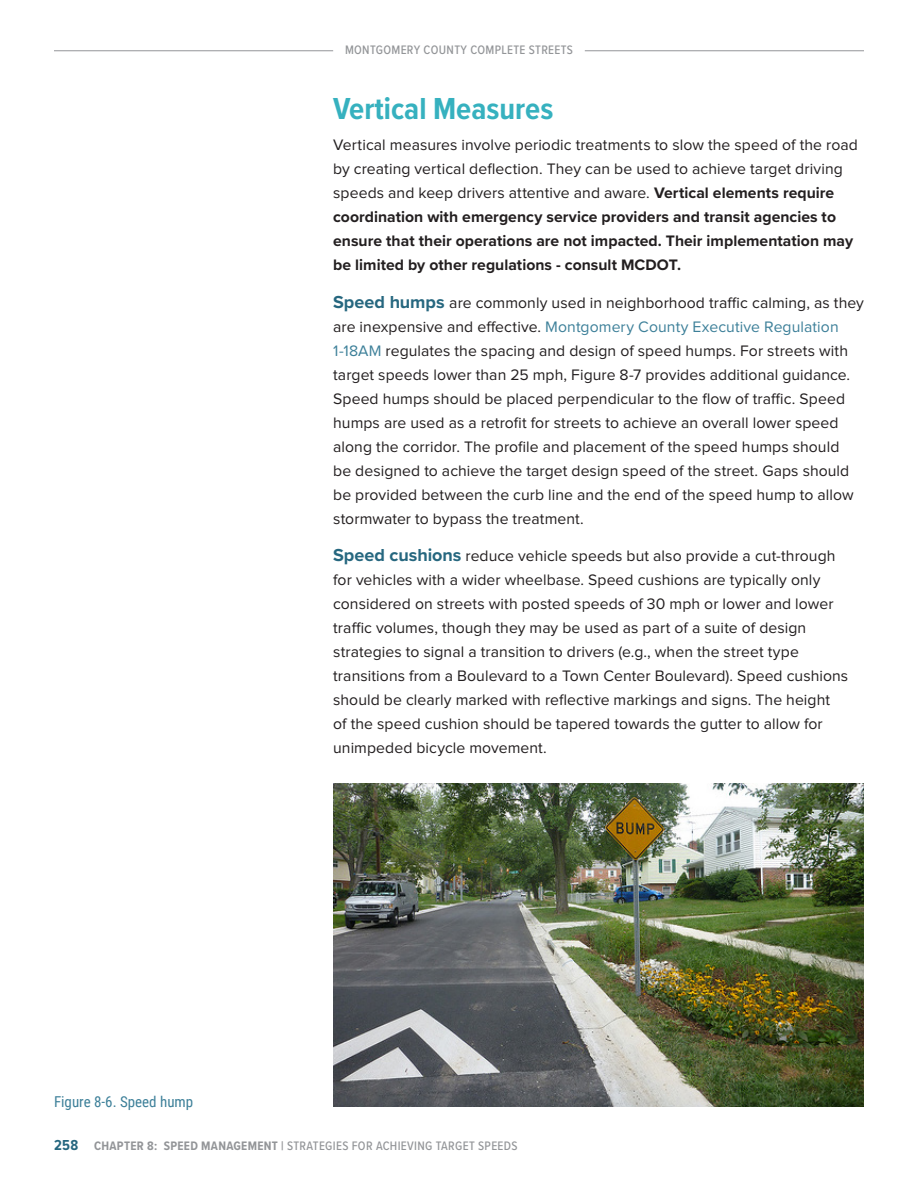
<style>
.page{position:relative;width:918px;height:1188px;background:#fff}
.page>*{position:absolute;margin:0;border:0;box-sizing:border-box;transform-origin:0 0}
.Heading_3{font:700 31.5px "Proxima Nova Cond";color:#36b1bf}
.t1{font:15.75px/24px "Proxima Nova";letter-spacing:.005em;color:#231f20}
.t2{font:700 15.75px/24px "Proxima Nova";color:#231f20}
.t3{font:15px "Roboto Condensed";color:#3d8099}
.t4{font:500 12.75px "Proxima Nova Cond";letter-spacing:.025em;color:#939598}
.t5{font:700 12.75px "Proxima Nova Cond";letter-spacing:.025em;color:#939598}
.s1{font-weight:400}
.s2{font-weight:700;font-size:18px;color:#26677f}
.s3{color:#3d8099}
.s4{font-size:15px;color:#26677f}
.s5{font-weight:700}
</style>
<div class="page">
<hr style="left:54px;top:50px;width:279px;height:1px;background:#939598">
<hr style="left:585px;top:50px;width:279px;height:1px;background:#939598">
<img style="left:333px;top:783px;width:531px;height:324px">
<p class="t4" style="left:345px;top:41px;width:229px">MONTGOMERY COUNTY COMPLETE STREETS</p>
<p class="t3" style="left:54px;top:1091px;width:141px">Figure 8-6. Speed hump</p>
<h3 class="Heading_3" style="left:333px;top:86px;width:222px">VERTICAL MEASURES</h3>
<p class="t2" style="left:333px;top:133px;width:526px"><span class="s1">Vertical measures involve periodic treatments to slow the speed of the road by creating vertical deflection. They can be used to achieve target driving speeds and keep drivers attentive and aware.</span> Vertical elements require coordination with emergency service providers and transit agencies to ensure that their operations are not impacted. Their implementation may be limited by other regulations - consult MCDOT.</p>
<p class="t1" style="left:333px;top:291px;width:532px"><span class="s2">Speed humps</span> are commonly used in neighborhood traffic calming, as they are inexpensive and effective. <span class="s3">Montgomery County Executive Regulation 1-18AM</span> regulates the spacing and design of speed humps. For streets with target speeds lower than 25 mph, Figure 8-7 provides additional guidance.<br>Speed humps should be placed perpendicular to the flow of traffic. Speed humps are used as a retrofit for streets to achieve an overall lower speed along the corridor. The profile and placement of the speed humps should<br>be designed to achieve the target design speed of the street. Gaps should be provided between the curb line and the end of the speed hump to allow stormwater to bypass the treatment.</p>
<p class="t1" style="left:333px;top:545px;width:517px"><span class="s2">Speed cushions</span> reduce vehicle speeds but also provide a cut-through for vehicles with a wider wheelbase. Speed cushions are typically only considered on streets with posted speeds of 30 mph or lower and lower traffic volumes, though they may be used as part of a suite of design strategies to signal a transition to drivers (e.g., when the street type transitions from a Boulevard to a Town Center Boulevard). Speed cushions should be clearly marked with reflective markings and signs. The height<br>of the speed cushion should be tapered towards the gutter to allow for unimpeded bicycle movement.</p>
<p class="t5" style="left:54px;top:1136px;width:64px"><span class="s4">258</span> CHAPTER</p>
<p class="t5" style="left:147px;top:1136px;width:31px">8: SPEED</p>
<p class="t5" style="left:201px;top:1136px;width:19px">MANAGEMENT</p>
<p class="t4" style="left:281px;top:1136px;width:238px"><span class="s5">|</span> STRATEGIES FOR ACHIEVING TARGET SPEEDS</p>
</div>
